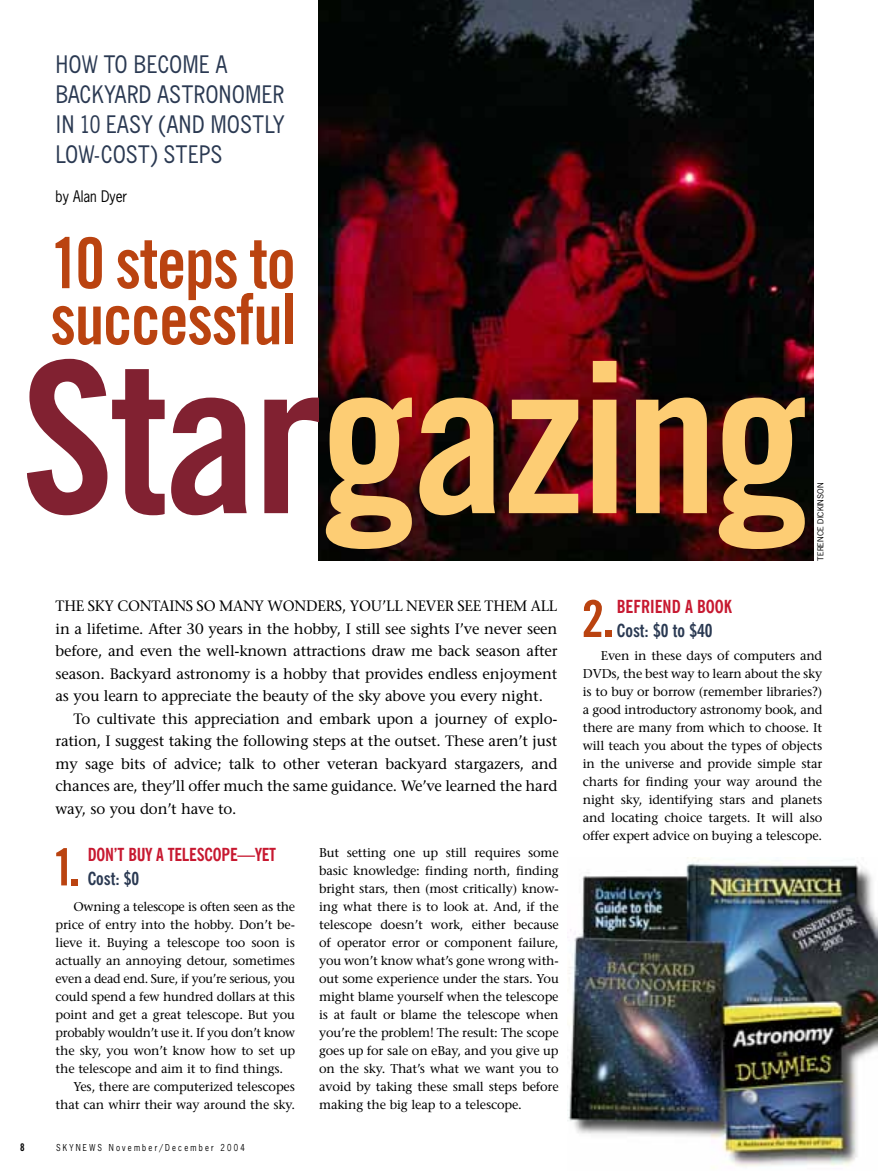
<style>
.page{position:relative;width:878px;height:1175px;background:#fff}
.page>*{position:absolute;margin:0;border:0;box-sizing:border-box;transform-origin:0 0}
.t1{font:210.75px "Trade Gothic Bold Cond Twenty";letter-spacing:-.015em;color:#fdcd74}
.t2{font:70.05px/56.1px "Trade Gothic Bold Cond Twenty";letter-spacing:-.02em;color:#ba4310;scale:.95 1}
.t3{font:51px "Trade Gothic Bold Cond Twenty";color:#ba4310}
.t4{font:condensed 24px/30px "News Gothic";color:#2a3952}
.t5{font:700 condensed 18px "News Gothic BT";letter-spacing:-.01em;color:#c71830}
.t6{font:700 condensed 18px "News Gothic BT";color:#2a3952}
.t7{font:15px "Stone Serif";letter-spacing:-.01em;color:#000}
.t8{font:15px "News Gothic";color:#000;scale:.9 1}
.t9{font:12.75px/18px "Stone Serif";letter-spacing:-.01em;color:#000;text-align:justify}
.t10{font:700 condensed 10.5px "News Gothic BT";color:#000}
.t11{font:9px "News Gothic";letter-spacing:.29em;color:#000;scale:.85 1}
.t12{font:7.8px "News Gothic";color:#000;scale:1.1 1}
.s1{color:#812131}
</style>
<div class="page">
<img style="left:318px;top:0;width:495px;height:560px">
<img style="left:567px;top:857px;width:311px;height:312px">
<h3 class="t4" style="left:56px;top:52px;width:231px">HOW TO BECOME A<br>BACKYARD ASTRONOMER<br>IN 10 EASY (AND MOSTLY<br>LOW-COST) STEPS</h3>
<p class="t8" style="left:56px;top:188px;width:81px">by Alan Dyer</p>
<h2 class="t2" style="left:50px;top:241px;width:260px">10 steps to successful</h2>
<h1 class="t1" style="left:21px;top:361px;width:789px"><span class="s1">Star</span>gazing</h1>
<p class="t12" style="left:816px;top:560px;width:72px;rotate:-90deg">TERENCE DICKINSON</p>
<p class="t7" style="left:56px;top:600px;width:503px">THE SKY CONTAINS SO MANY WONDERS, YOU’LL NEVER SEE THEM ALL</p>
<p class="t7" style="left:56px;top:622px;width:503px">in a lifetime. After 30 years in the hobby, I still see sights I’ve never seen</p>
<p class="t7" style="left:56px;top:645px;width:503px">before, and even the well-known attractions draw me back season after</p>
<p class="t7" style="left:56px;top:667px;width:503px">season. Backyard astronomy is a hobby that provides endless enjoyment</p>
<p class="t7" style="left:56px;top:690px;width:489px">as you learn to appreciate the beauty of the sky above you every night.</p>
<p class="t7" style="left:74px;top:712px;width:485px">To cultivate this appreciation and embark upon a journey of explo-</p>
<p class="t7" style="left:56px;top:735px;width:503px">ration, I suggest taking the following steps at the outset. These aren’t just</p>
<p class="t7" style="left:56px;top:757px;width:503px">my sage bits of advice; talk to other veteran backyard stargazers, and</p>
<p class="t7" style="left:56px;top:780px;width:503px">chances are, they’ll offer much the same guidance. We’ve learned the hard</p>
<p class="t7" style="left:56px;top:802px;width:182px">way, so you don’t have to.</p>
<h3 class="t3" style="left:52px;top:848px;width:30px">1.</h3>
<h3 class="t5" style="left:88px;top:848px;width:190px">DON’T BUY A TELESCOPE—YET</h3>
<h3 class="t6" style="left:88px;top:872px;width:53px">Cost: $0</h3>
<p class="t9" style="left:74px;top:898px;width:223px">Owning a telescope is often seen as the</p>
<p class="t9" style="left:56px;top:916px;width:241px">price of entry into the hobby. Don’t be-</p>
<p class="t9" style="left:56px;top:934px;width:241px">lieve it. Buying a telescope too soon is</p>
<p class="t9" style="left:56px;top:952px;width:241px">actually an annoying detour, sometimes</p>
<p class="t9" style="left:56px;top:970px;width:241px">even a dead end. Sure, if you’re serious, you</p>
<p class="t9" style="left:56px;top:988px;width:241px">could spend a few hundred dollars at this</p>
<p class="t9" style="left:56px;top:1006px;width:241px">point and get a great telescope. But you</p>
<p class="t9" style="left:56px;top:1024px;width:241px">probably wouldn’t use it. If you don’t know</p>
<p class="t9" style="left:56px;top:1042px;width:241px">the sky, you won’t know how to set up</p>
<p class="t9" style="left:56px;top:1060px;width:229px">the telescope and aim it to find things.</p>
<p class="t9" style="left:74px;top:1078px;width:223px">Yes, there are computerized telescopes</p>
<p class="t9" style="left:56px;top:1096px;width:241px">that can whirr their way around the sky.</p>
<p class="t9" style="left:319px;top:845px;width:241px">But setting one up still requires some basic knowledge: finding north, finding bright stars, then (most critically) know&shy;ing what there is to look at. And, if the telescope doesn’t work, either because of operator error or component failure, you won’t know what’s gone wrong with&shy;out some experience under the stars. You might blame yourself when the telescope is at fault or blame the telescope when you’re the problem! The result: The scope goes up for sale on eBay, and you give up on the sky. That’s what we want you to avoid by taking these small steps before making the big leap to a telescope.</p>
<p class="t10" style="left:20px;top:1143px;width:6px">8</p>
<p class="t11" style="left:56px;top:1142px;width:224px">SKYNEWS November/December 2004</p>
<h3 class="t5" style="left:617px;top:600px;width:116px">BEFRIEND A BOOK</h3>
<h3 class="t6" style="left:617px;top:624px;width:97px">Cost: $0 to $40</h3>
<p class="t9" style="left:583px;top:647px;width:241px;text-indent:18px">Even in these days of computers and DVDs, the best way to learn about the sky is to buy or borrow (remember libraries?) a good introductory astronomy book, and there are many from which to choose. It will teach you about the types of objects in the universe and provide simple star charts for finding your way around the night sky, identifying stars and planets and locating choice targets. It will also offer expert advice on buying a telescope.</p>
<h3 class="t3" style="left:581px;top:600px;width:34px">2.</h3>
</div>
